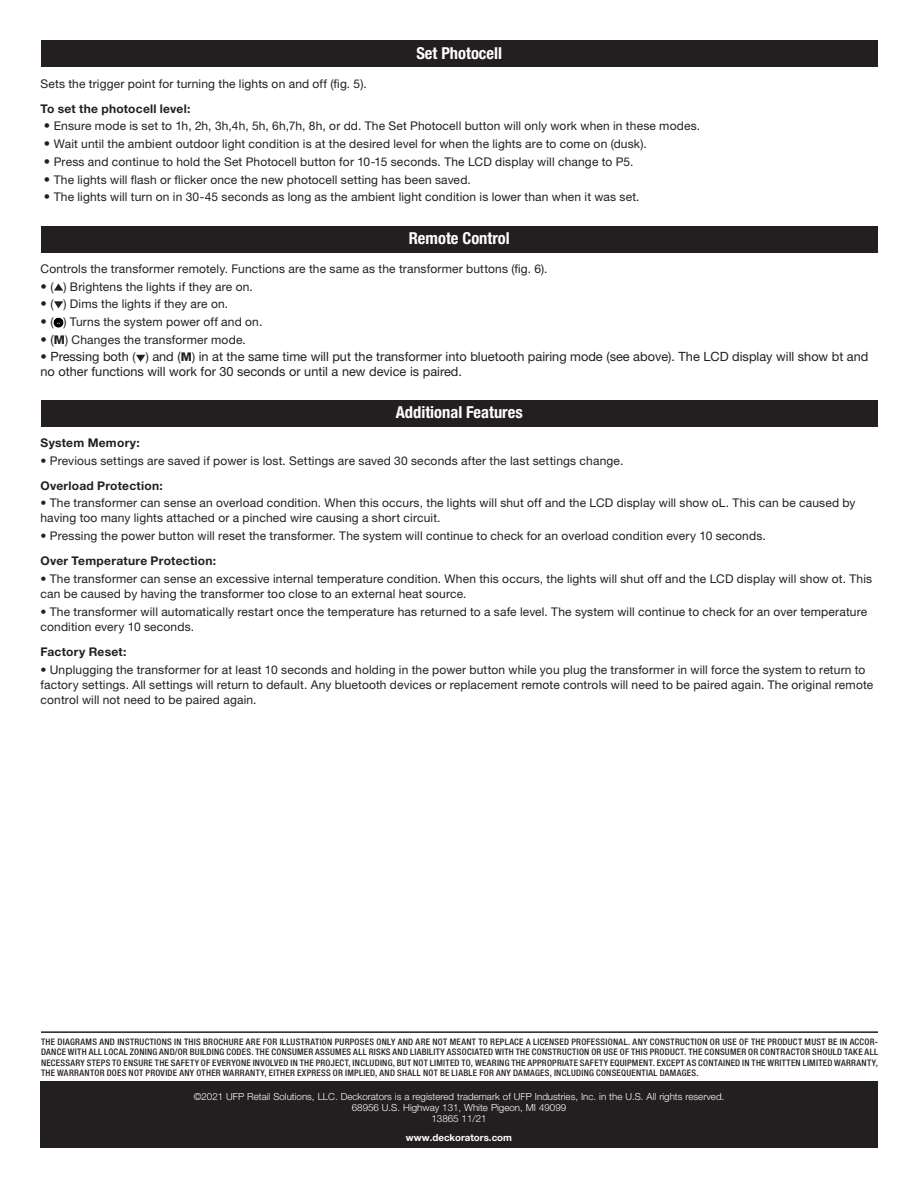
<style>
.page{position:relative;width:918px;height:1188px;background:#fff}
.page>*{position:absolute;margin:0;border:0;box-sizing:border-box;transform-origin:0 0}
.t1{font:700 condensed 16.5px "Helvetica Neue LT Std";color:#fff}
.Body_Copy{font:12.75px/15px "Helvetica Neue";color:#231f20}
.Body_Copy-2{font:12px/15px "Helvetica Neue LT Std";letter-spacing:.015em;color:#231f20}
.Body_Copy-3{font:700 12px "Helvetica Neue LT Std";letter-spacing:.02em;color:#231f20}
.Caption_Body{font:300 9.75px/11.2px "Helvetica Neue LT Std";color:#fff;text-align:center}
.Caption_Body-2{font:700 9.75px "Helvetica Neue LT Std";color:#fff}
.t2{font:500 condensed 9px/10.5px "Helvetica Neue LT Std";letter-spacing:.03em;color:#231f20;text-align:justify}
.s1{font-family:"Helvetica Neue";font-size:12.75px}
.s2{font-weight:800}
.s3{font-family:"Helvetica Neue LT Std";font-size:12px}
.s4{font-family:"Helvetica Neue LT Std";font-weight:800;font-size:12px}
</style>
<div class="page">
<div style="left:41px;top:1081px;width:837px;height:67px;background:#231f20"></div>
<hr style="left:41px;top:1031px;width:837px;height:2px;background:#231f20">
<div style="left:41px;top:40px;width:837px;height:28px;background:#231f20"></div>
<div style="left:41px;top:226px;width:837px;height:27px;background:#231f20"></div>
<div style="left:41px;top:400px;width:837px;height:27px;background:#231f20"></div>
<svg style="left:54px;top:283px;width:9px;height:8px"></svg>
<svg style="left:54px;top:301px;width:9px;height:7px"></svg>
<svg style="left:54px;top:318px;width:9px;height:9px"></svg>
<svg style="left:136px;top:355px;width:9px;height:7px"></svg>
<p class="t1" style="left:416px;top:43px;width:87px">Set Photocell</p>
<p class="Body_Copy-2" style="left:40px;top:76px;width:328px">Sets the trigger point for turning the lights on and off (fig. 5).</p>
<p class="Body_Copy-3" style="left:40px;top:101px;width:151px">To set the photocell level:</p>
<p class="Body_Copy-2" style="left:44px;top:119px;width:658px"><span class="s1">•</span> Ensure mode is set to 1h, 2h, 3h,4h, 5h, 6h,7h, 8h, or dd. The Set Photocell button will only work when in these modes.</p>
<p class="Body_Copy-2" style="left:44px;top:136px;width:604px"><span class="s1">•</span> Wait until the ambient outdoor light condition is at the desired level for when the lights are to come on (dusk).</p>
<p class="Body_Copy-2" style="left:44px;top:154px;width:591px"><span class="s1">•</span> Press and continue to hold the Set Photocell button for 10-15 seconds. The LCD display will change to P5.</p>
<p class="Body_Copy-2" style="left:44px;top:172px;width:429px"><span class="s1">•</span> The lights will flash or flicker once the new photocell setting has been saved.</p>
<p class="Body_Copy-2" style="left:44px;top:189px;width:597px"><span class="s1">•</span> The lights will turn on in 30-45 seconds as long as the ambient light condition is lower than when it was set.</p>
<p class="t1" style="left:409px;top:228px;width:103px">Remote Control</p>
<p class="Body_Copy-2" style="left:40px;top:261px;width:509px">Controls the transformer remotely. Functions are the same as the transformer buttons (fig. 6).</p>
<p class="Body_Copy-2" style="left:40px;top:279px;width:214px"><span class="s1">•</span> ( ) Brightens the lights if they are on.</p>
<p class="Body_Copy-2" style="left:40px;top:296px;width:189px"><span class="s1">•</span> ( ) Dims the lights if they are on.</p>
<p class="Body_Copy-2" style="left:40px;top:314px;width:223px"><span class="s1">•</span> ( ) Turns the system power off and on.</p>
<p class="Body_Copy-2" style="left:40px;top:332px;width:207px"><span class="s1">• (</span><span class="s2">M</span>) Changes the transformer mode.</p>
<p class="Body_Copy" style="left:40px;top:349px;width:829px">• Pressing both <span class="s3">( )</span> and (<span class="s4">M</span><span class="s3">)</span> in at the same time will put the transformer into bluetooth pairing mode (see above). The LCD display will show bt and no other functions will work for 30 seconds or until a new device is paired.</p>
<p class="t1" style="left:396px;top:402px;width:128px">Additional Features</p>
<p class="Body_Copy-3" style="left:40px;top:435px;width:101px">System Memory:</p>
<p class="Body_Copy-2" style="left:40px;top:453px;width:584px">• Previous settings are saved if power is lost. Settings are saved 30 seconds after the last settings change.</p>
<p class="Body_Copy-3" style="left:40px;top:478px;width:124px">Overload Protection:</p>
<p class="Body_Copy-2" style="left:40px;top:495px;width:817px">• The transformer can sense an overload condition. When this occurs, the lights will shut off and the LCD display will show oL. This can be caused by having too many lights attached or a pinched wire causing a short circuit.</p>
<p class="Body_Copy-2" style="left:40px;top:528px;width:727px">• Pressing the power button will reset the transformer. The system will continue to check for an overload condition every 10 seconds.</p>
<p class="Body_Copy-3" style="left:40px;top:554px;width:177px">Over Temperature Protection:</p>
<p class="Body_Copy-2" style="left:40px;top:571px;width:833px">• The transformer can sense an excessive internal temperature condition. When this occurs, the lights will shut off and the LCD display will show ot. This can be caused by having the transformer too close to an external heat source.</p>
<p class="Body_Copy-2" style="left:40px;top:604px;width:828px">• The transformer will automatically restart once the temperature has returned to a safe level. The system will continue to check for an over temperature condition every 10 seconds.</p>
<p class="Body_Copy-3" style="left:40px;top:644px;width:87px">Factory Reset:</p>
<p class="Body_Copy-2" style="left:40px;top:662px;width:834px">• Unplugging the transformer for at least 10 seconds and holding in the power button while you plug the transformer in will force the system to return to factory settings. All settings will return to default. Any bluetooth devices or replacement remote controls will need to be paired again. The original remote control will not need to be paired again.</p>
<p class="t2" style="left:41px;top:1036px;width:839px">THE DIAGRAMS AND INSTRUCTIONS IN THIS BROCHURE ARE FOR ILLUSTRATION PURPOSES ONLY AND ARE NOT MEANT TO REPLACE A LICENSED PROFESSIONAL. ANY CONSTRUCTION OR USE OF THE PRODUCT MUST BE IN ACCOR-DANCE WITH ALL LOCAL ZONING AND/OR BUILDING CODES. THE CONSUMER ASSUMES ALL RISKS AND LIABILITY ASSOCIATED WITH THE CONSTRUCTION OR USE OF THIS PRODUCT. THE CONSUMER OR CONTRACTOR SHOULD TAKE ALL NECESSARY STEPS TO ENSURE THE SAFETY OF EVERYONE INVOLVED IN THE PROJECT, INCLUDING, BUT NOT LIMITED TO, WEARING THE APPROPRIATE SAFETY EQUIPMENT. EXCEPT AS CONTAINED IN THE WRITTEN LIMITED WARRANTY, THE WARRANTOR DOES NOT PROVIDE ANY OTHER WARRANTY, EITHER EXPRESS OR IMPLIED, AND SHALL NOT BE LIABLE FOR ANY DAMAGES, INCLUDING CONSEQUENTIAL DAMAGES.</p>
<p class="Caption_Body" style="left:194px;top:1091px;width:532px">©2021 UFP Retail Solutions, LLC. Deckorators is a registered trademark of UFP Industries, Inc. in the U.S. All rights reserved.<br>68956 U.S. Highway 131, White Pigeon, MI 49099<br>13865 11/21</p>
<p class="Caption_Body-2" style="left:406px;top:1131px;width:108px">www.deckorators.com</p>
</div>
